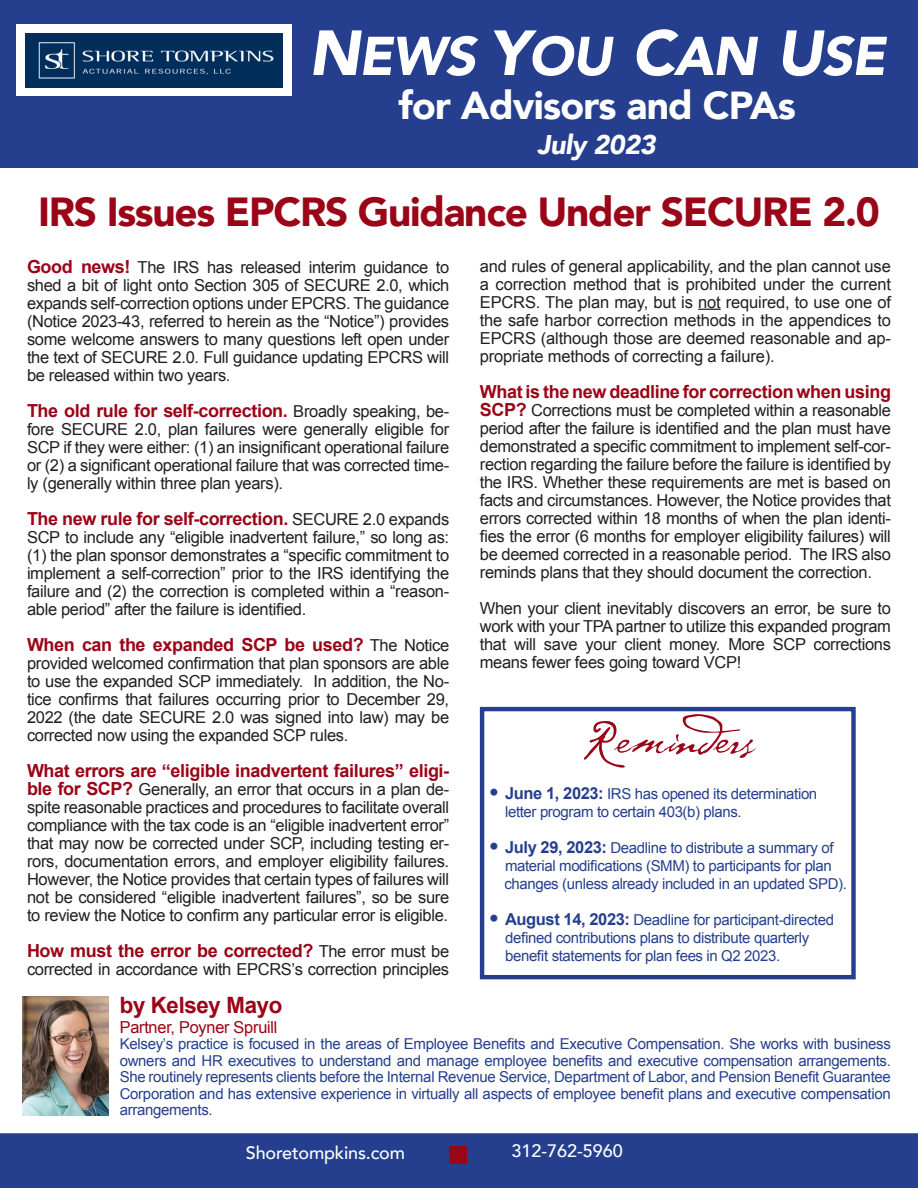
<style>
.page{position:relative;width:918px;height:1188px;background:#fff}
.page>*{position:absolute;margin:0;border:0;box-sizing:border-box;transform-origin:0 0}
.t1{font:55.5px "Cezanne";letter-spacing:-.025em;color:#9a0518}
.t2{font:italic 900 54px "Avenir";letter-spacing:-.02em;color:#fff}
.t3{font:900 40.5px "Avenir";letter-spacing:-.03em;color:#9a0518}
.t4{font:900 39px "Avenir";letter-spacing:-.02em;color:#fff}
.t5{font:italic 900 27px "Avenir";letter-spacing:-.02em;color:#fff}
.t6{font:700 22.5px "Arial";color:#9a0518}
.t7{font:700 18px "Arial";letter-spacing:-.02em;color:#9a0518}
.t8{font:500 18px "Avenir";letter-spacing:-.01em;color:#fff}
.t9{font:16.5px/18px "Arial";letter-spacing:-.02em;color:#231f20;text-align:justify}
.t10{font:16.5px "Arial";color:#9a0518}
.t11{font:15px/16.5px "Arial";letter-spacing:-.025em;color:#253f8e;text-align:justify}
.s1{font-size:63px}
.s2{font-weight:700;font-size:18px;color:#9a0518}
.s3{font-weight:400;font-size:16.5px;color:#231f20}
.s4{font-family:"Avenir";font-size:19.5px}
.s5{font-weight:700;font-size:16.5px}
</style>
<div class="page">
<div style="left:0;top:0;width:918px;height:167px;background:#253f8e"></div>
<div style="left:0;top:1133px;width:918px;height:55px;background:#253f8e"></div>
<img style="left:23px;top:997px;width:86px;height:119px">
<div style="left:480px;top:707px;width:376px;height:272px;background:#fff;border:4px solid #253f8e"></div>
<svg style="left:698px;top:309px;width:23px;height:1px"></svg>
<div style="left:450px;top:1147px;width:17px;height:17px;background:#9a0518"></div>
<div style="left:16px;top:25px;width:275px;height:71px;background:#fff"></div>
<img style="left:26px;top:33px;width:256px;height:54px">
<p class="t2" style="left:309px;top:12px;width:578px"><span class="s1">N</span>EWS <span class="s1">Y</span>OU <span class="s1">C</span>AN <span class="s1">U</span>SE</p>
<p class="t4" style="left:398px;top:72px;width:399px">for Advisors and CPAs</p>
<p class="t5" style="left:537px;top:123px;width:120px">July 2023</p>
<p class="t3" style="left:38px;top:178px;width:843px">IRS Issues EPCRS Guidance Under SECURE 2.0</p>
<p class="t9" style="left:27px;top:258px;width:424px"><span class="s2">Good news!</span> The IRS has released interim guidance to shed a bit of light onto Section 305 of SECURE 2.0, which expands self-correction options under EPCRS. The guidance (Notice 2023-43, referred to herein as the “Notice”) provides some welcome answers to many questions left open under the text of SECURE 2.0. Full guidance updating EPCRS will be released within two years.</p>
<p class="t7" style="left:27px;top:398px;width:424px">The old rule for self-correction. <span class="s3">Broadly speaking, be-</span></p>
<p class="t9" style="left:27px;top:420px;width:424px">fore SECURE 2.0, plan failures were generally eligible for SCP if they were either: (1) an insignificant operational failure or (2) a significant operational failure that was corrected time&shy;ly (generally within three plan years).</p>
<p class="t7" style="left:27px;top:506px;width:424px">The new rule for self-correction. <span class="s3">SECURE 2.0 expands</span></p>
<p class="t9" style="left:27px;top:528px;width:424px">SCP to include any “eligible inadvertent failure,” so long as: (1) the plan sponsor demonstrates a “specific commitment to implement a self-correction” prior to the IRS identifying the failure and (2) the correction is completed within a “reason&shy;able period” after the failure is identified.</p>
<p class="t7" style="left:27px;top:632px;width:424px">When can the expanded SCP be used? <span class="s3">The Notice</span></p>
<p class="t9" style="left:27px;top:654px;width:424px">provided welcomed confirmation that plan sponsors are able to use the expanded SCP immediately. In addition, the No&shy;tice confirms that failures occurring prior to December 29, 2022 (the date SECURE 2.0 was signed into law) may be corrected now using the expanded SCP rules.</p>
<p class="t7" style="left:27px;top:758px;width:424px">What errors are “eligible inadvertent failures” eligi-</p>
<p class="t9" style="left:27px;top:780px;width:424px"><span class="s2">ble for SCP?</span> Generally, an error that occurs in a plan de&shy;spite reasonable practices and procedures to facilitate overall compliance with the tax code is an “eligible inadvertent error” that may now be corrected under SCP, including testing er&shy;rors, documentation errors, and employer eligibility failures.<br>However, the Notice provides that certain types of failures will not be considered “eligible inadvertent failures”, so be sure to review the Notice to confirm any particular error is eligible.</p>
<p class="t7" style="left:27px;top:938px;width:424px">How must the error be corrected? <span class="s3">The error must be</span></p>
<p class="t9" style="left:27px;top:960px;width:424px">corrected in accordance with EPCRS’s correction principles</p>
<p class="t9" style="left:480px;top:257px;width:413px">and rules of general applicability, and the plan cannot use a correction method that is prohibited under the current EPCRS. The plan may, but is not required, to use one of the safe harbor correction methods in the appendices to EPCRS (although those are deemed reasonable and ap&shy;propriate methods of correcting a failure).</p>
<p class="t7" style="left:480px;top:379px;width:413px">What is the new deadline for correction when using</p>
<p class="t9" style="left:480px;top:401px;width:413px"><span class="s2">SCP?</span> Corrections must be completed within a reasonable period after the failure is identified and the plan must have demonstrated a specific commitment to implement self-cor&shy;rection regarding the failure before the failure is identified by the IRS. Whether these requirements are met is based on facts and circumstances. However, the Notice provides that errors corrected within 18 months of when the plan identi&shy;fies the error (6 months for employer eligibility failures) will be deemed corrected in a reasonable period. The IRS also reminds plans that they should document the correction.</p>
<p class="t9" style="left:480px;top:599px;width:413px">When your client inevitably discovers an error, be sure to work with your TPA partner to utilize this expanded program that will save your client money. More SCP corrections means fewer fees going toward VCP!</p>
<p class="t1" style="left:581px;top:701px;width:176px">Reminders</p>
<p class="t11" style="left:505px;top:785px;width:314px;line-height:18px;text-indent:-16px"><span class="s4">•</span> <span class="s5">June 1, 2023:</span> IRS has opened its determination letter program to certain 403(b) plans.</p>
<p class="t11" style="left:489px;top:839px;width:346px"><span class="s4">•</span> <span class="s5">July 29, 2023:</span> Deadline to distribute a summary of</p>
<p class="t11" style="left:505px;top:857px;width:328px">material modifications (SMM) to participants for plan</p>
<p class="t11" style="left:504px;top:875px;width:344px">changes (unless already included in an updated SPD).</p>
<p class="t11" style="left:489px;top:911px;width:346px;line-height:18px;text-align:center"><span class="s4">•</span> <span class="s5">August 14, 2023:</span> Deadline for participant-directed defined contributions plans to distribute quarterly</p>
<p class="t11" style="left:505px;top:947px;width:277px">benefit statements for plan fees in Q2 2023.</p>
<p class="t6" style="left:120px;top:990px;width:165px">by Kelsey Mayo</p>
<p class="t10" style="left:120px;top:1016px;width:160px">Partner, Poyner Spruill</p>
<p class="t11" style="left:120px;top:1036px;width:773px">Kelsey’s practice is focused in the areas of Employee Benefits and Executive Compensation. She works with business owners and HR executives to understand and manage employee benefits and executive compensation arrangements.<br>She routinely represents clients before the Internal Revenue Service, Department of Labor, and Pension Benefit Guarantee Corporation and has extensive experience in virtually all aspects of employee benefit plans and executive compensation arrangements.</p>
<p class="t8" style="left:246px;top:1137px;width:161px">Shoretompkins.com</p>
<p class="t8" style="left:511px;top:1135px;width:113px">312-762-5960</p>
</div>
